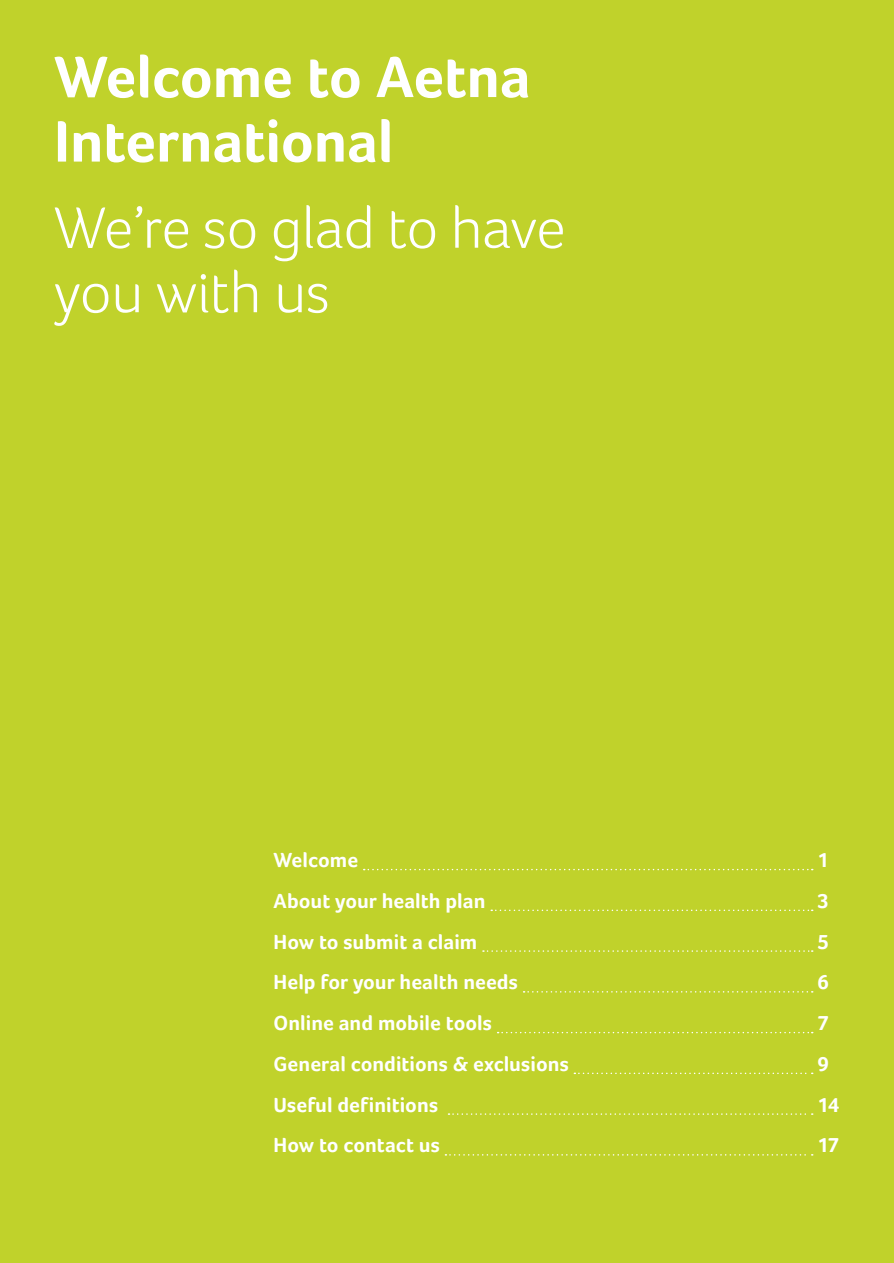
<style>
.page{position:relative;width:894px;height:1263px;background:#fff}
.page>*{position:absolute;margin:0;border:0;box-sizing:border-box;transform-origin:0 0}
.t1{font:700 60px/64.5px "Foco";letter-spacing:-.005em;color:#fff}
.t2{font:300 60px/64.5px "Foco";letter-spacing:-.01em;color:#fff}
.t3{font:700 21px "Foco";color:#fff}
</style>
<div class="page">
<div style="left:0;top:0;width:893px;height:1263px;background:#c0d22b"></div>
<svg style="left:363px;top:869px;width:449px;height:1px"></svg>
<svg style="left:491px;top:909px;width:321px;height:2px"></svg>
<svg style="left:483px;top:950px;width:329px;height:1px"></svg>
<svg style="left:523px;top:991px;width:289px;height:1px"></svg>
<svg style="left:497px;top:1031px;width:315px;height:2px"></svg>
<svg style="left:574px;top:1072px;width:238px;height:2px"></svg>
<svg style="left:448px;top:1113px;width:364px;height:1px"></svg>
<svg style="left:445px;top:1154px;width:367px;height:1px"></svg>
<h1 class="t1" style="left:54px;top:44px;width:478px">Welcome to Aetna<br>International</h1>
<h1 class="t2" style="left:54px;top:195px;width:513px">We’re so glad to have you with us</h1>
<p class="t3" style="left:273px;top:847px;width:86px">Welcome</p>
<p class="t3" style="left:817px;top:847px;width:13px">1</p>
<p class="t3" style="left:273px;top:888px;width:213px">About your health plan</p>
<p class="t3" style="left:817px;top:888px;width:13px">3</p>
<p class="t3" style="left:273px;top:929px;width:205px">How to submit a claim</p>
<p class="t3" style="left:817px;top:929px;width:13px">5</p>
<p class="t3" style="left:273px;top:969px;width:246px">Help for your health needs</p>
<p class="t3" style="left:817px;top:969px;width:13px">6</p>
<p class="t3" style="left:273px;top:1010px;width:220px">Online and mobile tools</p>
<p class="t3" style="left:817px;top:1010px;width:13px">7</p>
<p class="t3" style="left:273px;top:1051px;width:297px">General conditions &amp; exclusions</p>
<p class="t3" style="left:817px;top:1051px;width:13px">9</p>
<p class="t3" style="left:273px;top:1092px;width:166px">Useful definitions</p>
<p class="t3" style="left:817px;top:1092px;width:24px">14</p>
<p class="t3" style="left:273px;top:1132px;width:168px">How to contact us</p>
<p class="t3" style="left:817px;top:1132px;width:24px">17</p>
</div>
